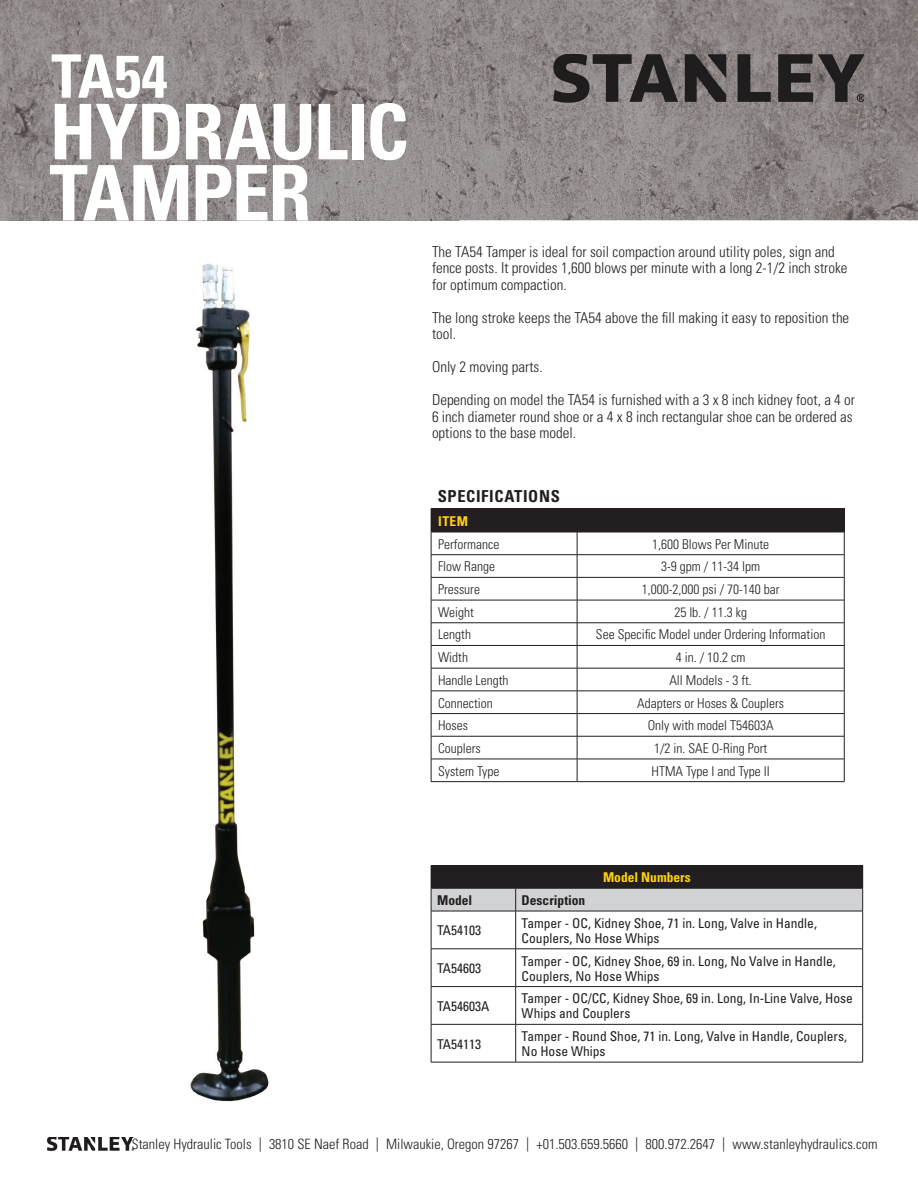
<style>
.page{position:relative;width:918px;height:1188px;background:#fff}
.page>*{position:absolute;margin:0;border:0;box-sizing:border-box;transform-origin:0 0}
.t1{font:700 condensed 76.8px/61.2px "Univers";letter-spacing:-.025em;color:#fff}
.t2{font:700 condensed 60px "Univers";color:#fff}
.t3{font:700 condensed 16.5px "Univers";letter-spacing:.04em;color:#231f20}
.t4{font:300 condensed 15px/16.5px "Univers";color:#231f20}
.t5{font:300 condensed 14.25px "Univers";color:#231f20}
.t6{font:300 condensed 13.5px "Univers";color:#231f20}
.t7{font:condensed 13.5px/15px "Univers";color:#231f20}
.t8{font:700 condensed 13.5px "Univers";color:#fed20e}
.t9{font:700 condensed 13.5px "Univers";color:#231f20}
</style>
<div class="page">
<img style="left:0;top:0;width:918px;height:220px">
<img style="left:554px;top:54px;width:310px;height:54px">
<img style="left:47px;top:1137px;width:87px;height:15px">
<svg style="left:132px;top:1139px;width:2px;height:13px"></svg>
<div style="left:431px;top:509px;width:413px;height:23px;background:#231f20"></div>
<hr style="left:431px;top:508px;width:146px;height:1px;background:#231f20">
<hr style="left:577px;top:508px;width:267px;height:1px;background:#231f20">
<hr style="left:431px;top:532px;width:146px;height:1px;background:#231f20">
<hr style="left:577px;top:532px;width:267px;height:1px;background:#231f20">
<hr style="left:431px;top:554px;width:146px;height:1px;background:#231f20">
<hr style="left:577px;top:554px;width:267px;height:1px;background:#231f20">
<hr style="left:431px;top:577px;width:146px;height:1px;background:#231f20">
<hr style="left:577px;top:577px;width:267px;height:1px;background:#231f20">
<hr style="left:431px;top:600px;width:146px;height:1px;background:#231f20">
<hr style="left:577px;top:600px;width:267px;height:1px;background:#231f20">
<hr style="left:431px;top:623px;width:146px;height:1px;background:#231f20">
<hr style="left:577px;top:623px;width:267px;height:1px;background:#231f20">
<hr style="left:431px;top:645px;width:146px;height:1px;background:#231f20">
<hr style="left:577px;top:645px;width:267px;height:1px;background:#231f20">
<hr style="left:431px;top:668px;width:146px;height:1px;background:#231f20">
<hr style="left:577px;top:668px;width:267px;height:1px;background:#231f20">
<hr style="left:431px;top:691px;width:146px;height:1px;background:#231f20">
<hr style="left:577px;top:691px;width:267px;height:1px;background:#231f20">
<hr style="left:431px;top:713px;width:146px;height:1px;background:#231f20">
<hr style="left:577px;top:713px;width:267px;height:1px;background:#231f20">
<hr style="left:431px;top:736px;width:146px;height:1px;background:#231f20">
<hr style="left:577px;top:736px;width:267px;height:1px;background:#231f20">
<hr style="left:431px;top:759px;width:146px;height:1px;background:#231f20">
<svg style="left:431px;top:532px;width:1px;height:249px"></svg>
<hr style="left:577px;top:759px;width:267px;height:1px;background:#231f20">
<svg style="left:577px;top:532px;width:1px;height:249px"></svg>
<svg style="left:844px;top:509px;width:1px;height:272px"></svg>
<hr style="left:431px;top:781px;width:146px;height:1px;background:#231f20">
<hr style="left:577px;top:781px;width:267px;height:1px;background:#231f20">
<img style="left:190px;top:263px;width:79px;height:839px">
<hr style="left:431px;top:865px;width:85px;height:1px;background:#231f20">
<hr style="left:516px;top:865px;width:347px;height:1px;background:#231f20">
<svg style="left:431px;top:866px;width:432px;height:45px;background:#757475"></svg>
<hr style="left:431px;top:911px;width:85px;height:1px;background:#231f20">
<hr style="left:431px;top:911px;width:1px;height:38px;background:#231f20">
<hr style="left:516px;top:911px;width:347px;height:1px;background:#231f20">
<hr style="left:515px;top:911px;width:1px;height:38px;background:#231f20">
<hr style="left:862px;top:911px;width:1px;height:38px;background:#231f20">
<hr style="left:431px;top:949px;width:85px;height:1px;background:#231f20">
<hr style="left:431px;top:949px;width:1px;height:37px;background:#231f20">
<hr style="left:516px;top:949px;width:347px;height:1px;background:#231f20">
<hr style="left:515px;top:949px;width:1px;height:37px;background:#231f20">
<hr style="left:862px;top:949px;width:1px;height:37px;background:#231f20">
<hr style="left:431px;top:986px;width:85px;height:1px;background:#231f20">
<hr style="left:431px;top:987px;width:1px;height:37px;background:#231f20">
<hr style="left:516px;top:986px;width:347px;height:1px;background:#231f20">
<hr style="left:515px;top:987px;width:1px;height:37px;background:#231f20">
<hr style="left:862px;top:987px;width:1px;height:37px;background:#231f20">
<hr style="left:431px;top:1024px;width:85px;height:1px;background:#231f20">
<hr style="left:431px;top:1025px;width:1px;height:37px;background:#231f20">
<hr style="left:516px;top:1024px;width:347px;height:1px;background:#231f20">
<hr style="left:515px;top:1025px;width:1px;height:37px;background:#231f20">
<hr style="left:862px;top:1025px;width:1px;height:37px;background:#231f20">
<hr style="left:431px;top:1062px;width:85px;height:1px;background:#231f20">
<hr style="left:516px;top:1062px;width:347px;height:1px;background:#231f20">
<h2 class="t2" style="left:51px;top:40px;width:118px">TA54</h2>
<h1 class="t1" style="left:50px;top:101px;width:361px">HYDRAULIC<br>TAMPER</h1>
<p class="t4" style="left:432px;top:243px;width:417px">The TA54 Tamper is ideal for soil compaction around utility poles, sign and fence posts. It provides 1,600 blows per minute with a long 2-1/2 inch stroke for optimum compaction.</p>
<p class="t4" style="left:432px;top:309px;width:419px">The long stroke keeps the TA54 above the fill making it easy to reposition the tool.</p>
<p class="t4" style="left:432px;top:359px;width:112px">Only 2 moving parts.</p>
<p class="t4" style="left:432px;top:392px;width:425px">Depending on model the TA54 is furnished with a 3 x 8 inch kidney foot, a 4 or<br>6 inch diameter round shoe or a 4 x 8 inch rectangular shoe can be ordered as options to the base model.</p>
<p class="t3" style="left:438px;top:486px;width:124px">SPECIFICATIONS</p>
<p class="t8" style="left:438px;top:513px;width:32px">ITEM</p>
<p class="t6" style="left:438px;top:536px;width:63px">Performance</p>
<p class="t6" style="left:652px;top:536px;width:118px">1,600 Blows Per Minute</p>
<p class="t6" style="left:438px;top:559px;width:58px">Flow Range</p>
<p class="t6" style="left:661px;top:559px;width:100px">3-9 gpm / 11-34 lpm</p>
<p class="t6" style="left:438px;top:581px;width:43px">Pressure</p>
<p class="t6" style="left:642px;top:581px;width:139px">1,000-2,000 psi / 70-140 bar</p>
<p class="t6" style="left:438px;top:604px;width:37px">Weight</p>
<p class="t6" style="left:674px;top:604px;width:74px">25 lb. / 11.3 kg</p>
<p class="t6" style="left:438px;top:627px;width:34px">Length</p>
<p class="t6" style="left:596px;top:627px;width:231px">See Specific Model under Ordering Information</p>
<p class="t6" style="left:438px;top:649px;width:31px">Width</p>
<p class="t6" style="left:676px;top:649px;width:71px">4 in. / 10.2 cm</p>
<p class="t6" style="left:438px;top:672px;width:72px">Handle Length</p>
<p class="t6" style="left:669px;top:672px;width:84px">All Models - 3 ft.</p>
<p class="t6" style="left:438px;top:695px;width:56px">Connection</p>
<p class="t6" style="left:637px;top:695px;width:148px">Adapters or Hoses &amp; Couplers</p>
<p class="t6" style="left:438px;top:717px;width:31px">Hoses</p>
<p class="t6" style="left:648px;top:717px;width:127px">Only with model T54603A</p>
<p class="t6" style="left:438px;top:740px;width:44px">Couplers</p>
<p class="t6" style="left:654px;top:740px;width:115px">1/2 in. SAE O-Ring Port</p>
<p class="t6" style="left:438px;top:763px;width:63px">System Type</p>
<p class="t6" style="left:652px;top:763px;width:120px">HTMA Type I and Type II</p>
<p class="t8" style="left:603px;top:869px;width:89px">Model Numbers</p>
<p class="t9" style="left:437px;top:892px;width:37px">Model</p>
<p class="t9" style="left:522px;top:892px;width:65px">Description</p>
<p class="t7" style="left:437px;top:923px;width:45px">TA54103</p>
<p class="t7" style="left:522px;top:915px;width:297px">Tamper - OC, Kidney Shoe, 71 in. Long, Valve in Handle,<br>Couplers, No Hose Whips</p>
<p class="t7" style="left:437px;top:961px;width:45px">TA54603</p>
<p class="t7" style="left:522px;top:953px;width:316px">Tamper - OC, Kidney Shoe, 69 in. Long, No Valve in Handle,<br>Couplers, No Hose Whips</p>
<p class="t7" style="left:437px;top:998px;width:54px">TA54603A</p>
<p class="t7" style="left:522px;top:991px;width:333px">Tamper - OC/CC, Kidney Shoe, 69 in. Long, In-Line Valve, Hose<br>Whips and Couplers</p>
<p class="t7" style="left:437px;top:1036px;width:45px">TA54113</p>
<p class="t7" style="left:522px;top:1029px;width:327px">Tamper - Round Shoe, 71 in. Long, Valve in Handle, Couplers,<br>No Hose Whips</p>
<p class="t5" style="left:132px;top:1136px;width:747px">Stanley Hydraulic Tools | 3810 SE Naef Road | Milwaukie, Oregon 97267 | +01.503.659.5660 | 800.972.2647 | www.stanleyhydraulics.com</p>
</div>
